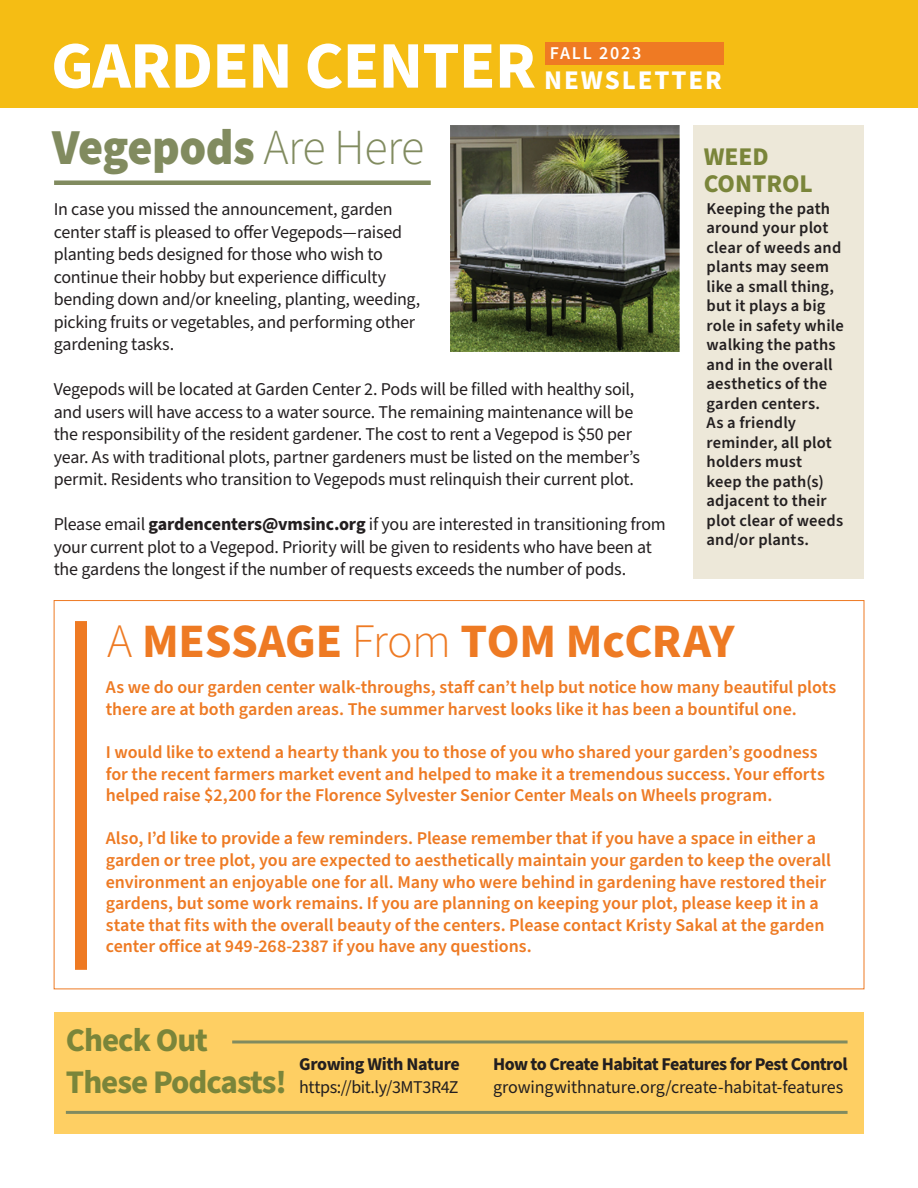
<style>
.page{position:relative;width:918px;height:1188px;background:#fff}
.page>*{position:absolute;margin:0;border:0;box-sizing:border-box;transform-origin:0 0}
.t1{font:700 66.6px "Source Sans Pro";letter-spacing:-.01em;color:#fff}
.t2{font:900 50.4px "Source Sans Pro";letter-spacing:-.01em;color:#818b5f;scale:.95 1}
.t3{font:700 48px "Source Sans Pro";letter-spacing:-.005em;color:#ee7a23}
.t4{font:700 33px/42px "Source Sans Pro";letter-spacing:-.03em;color:#7a853a}
.t5{font:700 27px "Source Sans Pro";letter-spacing:.07em;color:#fff}
.t6{font:700 25.5px/27px "Source Sans Pro";color:#7a853a}
.t7{font:18px/22.5px "Source Sans Pro";letter-spacing:-.015em;color:#231f20}
.t8{font:600 18px/21.6px "Source Sans Pro";letter-spacing:-.005em;color:#ee7a23}
.t9{font:700 18px "Source Sans Pro";letter-spacing:-.03em;color:#231f20}
.t10{font:600 18px "Source Sans Pro";letter-spacing:.1em;color:#fff}
.t11{font:600 16.5px/19.5px "Source Sans Pro";letter-spacing:.01em;color:#231f20}
.s1{font-weight:300}
.s2{font-weight:700}
</style>
<div class="page">
<div style="left:0;top:0;width:918px;height:108px;background:#f5bd14"></div>
<div style="left:545px;top:42px;width:179px;height:22px;background:#ef7a23"></div>
<div style="left:75px;top:621px;width:12px;height:349px;background:#ee7a23"></div>
<div style="left:693px;top:126px;width:171px;height:453px;background:#ede8d9"></div>
<div style="left:54px;top:180px;width:377px;height:5px;background:#818b5f"></div>
<img style="left:451px;top:126px;width:228px;height:226px">
<div style="left:54px;top:1012px;width:810px;height:122px;background:#fecf63"></div>
<hr style="left:232px;top:1040px;width:616px;height:3px;background:#818b5f">
<hr style="left:66px;top:1111px;width:782px;height:3px;background:#818b5f">
<p class="t1" style="left:51px;top:20px;width:486px">GARDEN CENTER</p>
<p class="t10" style="left:550px;top:41px;width:93px">FALL 2023</p>
<p class="t5" style="left:544px;top:61px;width:179px">NEWSLETTER</p>
<p class="t2" style="left:52px;top:112px;width:393px">Vegepods <span class="s1">Are Here</span></p>
<p class="t7" style="left:54px;top:198px;width:368px">In case you missed the announcement, garden center staff is pleased to offer Vegepods—raised planting beds designed for those who wish to continue their hobby but experience difficulty bending down and/or kneeling, planting, weeding, picking fruits or vegetables, and performing other gardening tasks.</p>
<p class="t7" style="left:54px;top:378px;width:588px">Vegepods will be located at Garden Center 2. Pods will be filled with healthy soil, and users will have access to a water source. The remaining maintenance will be the responsibility of the resident gardener. The cost to rent a Vegepod is $50 per year. As with traditional plots, partner gardeners must be listed on the member’s permit. Residents who transition to Vegepods must relinquish their current plot.</p>
<p class="t7" style="left:54px;top:513px;width:614px">Please email <span class="s2">gardencenters@vmsinc.org</span> if you are interested in transitioning from your current plot to a Vegepod. Priority will be given to residents who have been at the gardens the longest if the number of requests exceeds the number of pods.</p>
<p class="t6" style="left:704px;top:143px;width:111px">WEED<br>CONTROL</p>
<p class="t11" style="left:707px;top:199px;width:139px">Keeping the path around your plot clear of weeds and plants may seem like a small thing, but it plays a big role in safety while walking the paths and in the overall aesthetics of the garden centers.<br>As a friendly reminder, all plot holders must<br>keep the path(s) adjacent to their plot clear of weeds and/or plants.</p>
<p class="t3" style="left:107px;top:608px;width:629px"><span class="s1">A</span> MESSAGE <span class="s1">From</span> TOM McCRAY</p>
<p class="t8" style="left:106px;top:677px;width:732px">As we do our garden center walk-throughs, staff can’t help but notice how many beautiful plots there are at both garden areas. The summer harvest looks like it has been a bountiful one.</p>
<p class="t8" style="left:106px;top:742px;width:721px">I would like to extend a hearty thank you to those of you who shared your garden’s goodness for the recent farmers market event and helped to make it a tremendous success. Your efforts helped raise $2,200 for the Florence Sylvester Senior Center Meals on Wheels program.</p>
<p class="t8" style="left:106px;top:828px;width:727px">Also, I’d like to provide a few reminders. Please remember that if you have a space in either a garden or tree plot, you are expected to aesthetically maintain your garden to keep the overall environment an enjoyable one for all. Many who were behind in gardening have restored their gardens, but some work remains. If you are planning on keeping your plot, please keep it in a state that fits with the overall beauty of the centers. Please contact Kristy Sakal at the garden center office at 949-268-2387 if you have any questions.</p>
<p class="t4" style="left:66px;top:1020px;width:223px">Check Out<br>These Podcasts!</p>
<p class="t9" style="left:299px;top:1052px;width:162px">Growing With Nature</p>
<p class="t7" style="left:299px;top:1076px;width:161px">https://bit.ly/3MT3R4Z</p>
<p class="t9" style="left:493px;top:1052px;width:356px">How to Create Habitat Features for Pest Control</p>
<p class="t7" style="left:493px;top:1076px;width:352px">growingwithnature.org/create-habitat-features</p>
</div>
